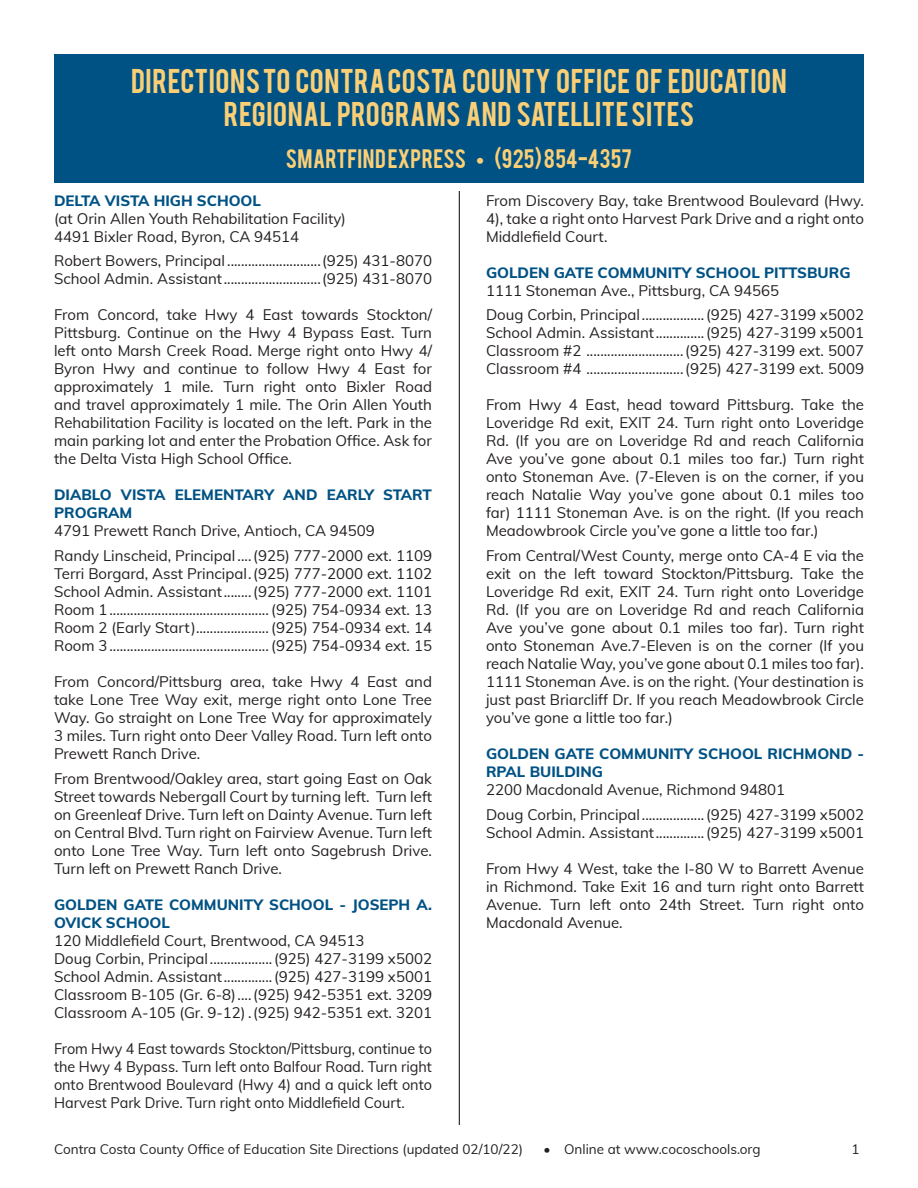
<style>
.page{position:relative;width:918px;height:1188px;background:#fff}
.page>*{position:absolute;margin:0;border:0;box-sizing:border-box;transform-origin:0 0}
.t1{font:27px "Bebas";letter-spacing:.015em;color:#fbcf76}
.t2{font:21px "Bebas";letter-spacing:.015em;color:#fbcf76}
.Directions{font:15px/18px "Mulish";color:#231f20;text-align:justify}
.Address{font:15px "Mulish";color:#231f20}
.Directions-2{font:15px/18px "Mulish";color:#231f20;text-align:justify;scale:.96 1}
.SchoolNames{font:800 15px/18px "Mulish";color:#005284}
.t3{font:13.5px "Mulish";color:#231f20}
.s1{font-family:"Arial";font-weight:700}
</style>
<div class="page">
<hr style="left:459px;top:54px;width:1px;height:1071px;background:#231f20">
<div style="left:441px;top:36px;width:37px;height:154px;background:#fff"></div>
<div style="left:54px;top:54px;width:810px;height:129px;background:#005284"></div>
<p class="t1" style="left:131px;top:62px;width:657px">DIRECTIONS TO CONTRA COSTA COUNTY OFFICE OF EDUCATION</p>
<p class="t1" style="left:224px;top:94px;width:472px">REGIONAL PROGRAMS AND SATELLITE SITES</p>
<p class="t2" style="left:286px;top:143px;width:348px">SMARTFIND EXPRESS <span class="s1">•</span> (925) 854-4357</p>
<p class="SchoolNames" style="left:54px;top:190px;width:209px">DELTA VISTA HIGH SCHOOL</p>
<p class="Address" style="left:54px;top:207px;width:294px">(at Orin Allen Youth Rehabilitation Facility)</p>
<p class="Address" style="left:54px;top:225px;width:247px">4491 Bixler Road, Byron, CA 94514</p>
<p class="Address" style="left:54px;top:250px;width:380px">Robert Bowers, Principal ...........................(925) 431-8070</p>
<p class="Address" style="left:54px;top:268px;width:380px">School Admin. Assistant............................(925) 431-8070</p>
<p class="Directions" style="left:54px;top:305px;width:380px">From Concord, take Hwy 4 East towards Stockton/ Pittsburg. Continue on the Hwy 4 Bypass East. Turn left onto Marsh Creek Road. Merge right onto Hwy 4/ Byron Hwy and continue to follow Hwy 4 East for approximately 1 mile. Turn right onto Bixler Road and travel approximately 1 mile. The Orin Allen Youth Rehabilitation Facility is located on the left. Park in the main parking lot and enter the Probation Office. Ask for the Delta Vista High School Office.</p>
<p class="SchoolNames" style="left:54px;top:485px;width:380px">DIABLO VISTA ELEMENTARY AND EARLY START<br>PROGRAM</p>
<p class="Address" style="left:54px;top:520px;width:322px">4791 Prewett Ranch Drive, Antioch, CA 94509</p>
<p class="Address" style="left:54px;top:545px;width:380px">Randy Linscheid, Principal ....(925) 777-2000 ext. 1109</p>
<p class="Address" style="left:54px;top:563px;width:380px">Terri Borgard, Asst Principal.(925) 777-2000 ext. 1102</p>
<p class="Address" style="left:54px;top:581px;width:380px">School Admin. Assistant........(925) 777-2000 ext. 1101</p>
<p class="Address" style="left:54px;top:599px;width:380px">Room 1.............................................. (925) 754-0934 ext. 13</p>
<p class="Address" style="left:54px;top:617px;width:380px">Room 2 (Early Start)..................... (925) 754-0934 ext. 14</p>
<p class="Address" style="left:54px;top:635px;width:380px">Room 3.............................................. (925) 754-0934 ext. 15</p>
<p class="Directions" style="left:54px;top:672px;width:380px">From Concord/Pittsburg area, take Hwy 4 East and take Lone Tree Way exit, merge right onto Lone Tree Way. Go straight on Lone Tree Way for approximately 3 miles. Turn right onto Deer Valley Road. Turn left onto Prewett Ranch Drive.</p>
<p class="Directions" style="left:54px;top:769px;width:380px">From Brentwood/Oakley area, start going East on Oak Street towards Nebergall Court by turning left. Turn left on Greenleaf Drive. Turn left on Dainty Avenue. Turn left on Central Blvd. Turn right on Fairview Avenue. Turn left onto Lone Tree Way. Turn left onto Sagebrush Drive.<br>Turn left on Prewett Ranch Drive.</p>
<p class="SchoolNames" style="left:54px;top:895px;width:379px">GOLDEN GATE COMMUNITY SCHOOL - JOSEPH A.<br>OVICK SCHOOL</p>
<p class="Address" style="left:54px;top:930px;width:312px">120 Middlefield Court, Brentwood, CA 94513</p>
<p class="Address" style="left:54px;top:948px;width:380px">Doug Corbin, Principal..................(925) 427-3199 x5002</p>
<p class="Address" style="left:54px;top:966px;width:380px">School Admin. Assistant..............(925) 427-3199 x5001</p>
<p class="Address" style="left:54px;top:984px;width:380px">Classroom B-105 (Gr. 6-8)....(925) 942-5351 ext. 3209</p>
<p class="Address" style="left:54px;top:1002px;width:380px">Classroom A-105 (Gr. 9-12) .(925) 942-5351 ext. 3201</p>
<p class="Directions-2" style="left:54px;top:1039px;width:395px">From Hwy 4 East towards Stockton/Pittsburg, continue to the Hwy 4 Bypass. Turn left onto Balfour Road. Turn right onto Brentwood Boulevard (Hwy 4) and a quick left onto Harvest Park Drive. Turn right onto Middlefield Court.</p>
<p class="Directions" style="left:486px;top:190px;width:380px">From Discovery Bay, take Brentwood Boulevard (Hwy.<br>4), take a right onto Harvest Park Drive and a right onto Middlefield Court.</p>
<p class="SchoolNames" style="left:486px;top:262px;width:366px">GOLDEN GATE COMMUNITY SCHOOL PITTSBURG</p>
<p class="Address" style="left:486px;top:279px;width:295px">1111 Stoneman Ave., Pittsburg, CA 94565</p>
<p class="Address" style="left:486px;top:304px;width:380px">Doug Corbin, Principal..................(925) 427-3199 x5002</p>
<p class="Address" style="left:486px;top:322px;width:380px">School Admin. Assistant..............(925) 427-3199 x5001</p>
<p class="Address" style="left:486px;top:340px;width:380px">Classroom #2 ............................(925) 427-3199 ext. 5007</p>
<p class="Address" style="left:486px;top:358px;width:380px">Classroom #4 ............................(925) 427-3199 ext. 5009</p>
<p class="Directions" style="left:486px;top:395px;width:380px">From Hwy 4 East, head toward Pittsburg. Take the Loveridge Rd exit, EXIT 24. Turn right onto Loveridge Rd. (If you are on Loveridge Rd and reach California Ave you’ve gone about 0.1 miles too far.) Turn right onto Stoneman Ave. (7-Eleven is on the corner, if you reach Natalie Way you’ve gone about 0.1 miles too far) 1111 Stoneman Ave. is on the right. (If you reach Meadowbrook Circle you’ve gone a little too far.)</p>
<p class="Directions" style="left:486px;top:546px;width:380px">From Central/West County, merge onto CA-4 E via the exit on the left toward Stockton/Pittsburg. Take the Loveridge Rd exit, EXIT 24. Turn right onto Loveridge Rd. (If you are on Loveridge Rd and reach California Ave you’ve gone about 0.1 miles too far). Turn right onto Stoneman Ave.7-Eleven is on the corner (If you reach Natalie Way, you’ve gone about 0.1 miles too far).<br>1111 Stoneman Ave. is on the right. (Your destination is just past Briarcliff Dr. If you reach Meadowbrook Circle you’ve gone a little too far.)</p>
<p class="SchoolNames" style="left:486px;top:744px;width:379px">GOLDEN GATE COMMUNITY SCHOOL RICHMOND -<br>RPAL BUILDING</p>
<p class="Address" style="left:486px;top:779px;width:301px">2200 Macdonald Avenue, Richmond 94801</p>
<p class="Address" style="left:486px;top:804px;width:380px">Doug Corbin, Principal..................(925) 427-3199 x5002</p>
<p class="Address" style="left:486px;top:822px;width:380px">School Admin. Assistant..............(925) 427-3199 x5001</p>
<p class="Directions" style="left:486px;top:859px;width:379px">From Hwy 4 West, take the I-80 W to Barrett Avenue in Richmond. Take Exit 16 and turn right onto Barrett Avenue. Turn left onto 24th Street. Turn right onto Macdonald Avenue.</p>
<p class="t3" style="left:54px;top:1139px;width:471px">Contra Costa County Office of Education Site Directions (updated 02/10/22)</p>
<p class="t3" style="left:544px;top:1139px;width:218px">• Online at www.cocoschools.org</p>
<p class="t3" style="left:851px;top:1139px;width:10px">1</p>
</div>
